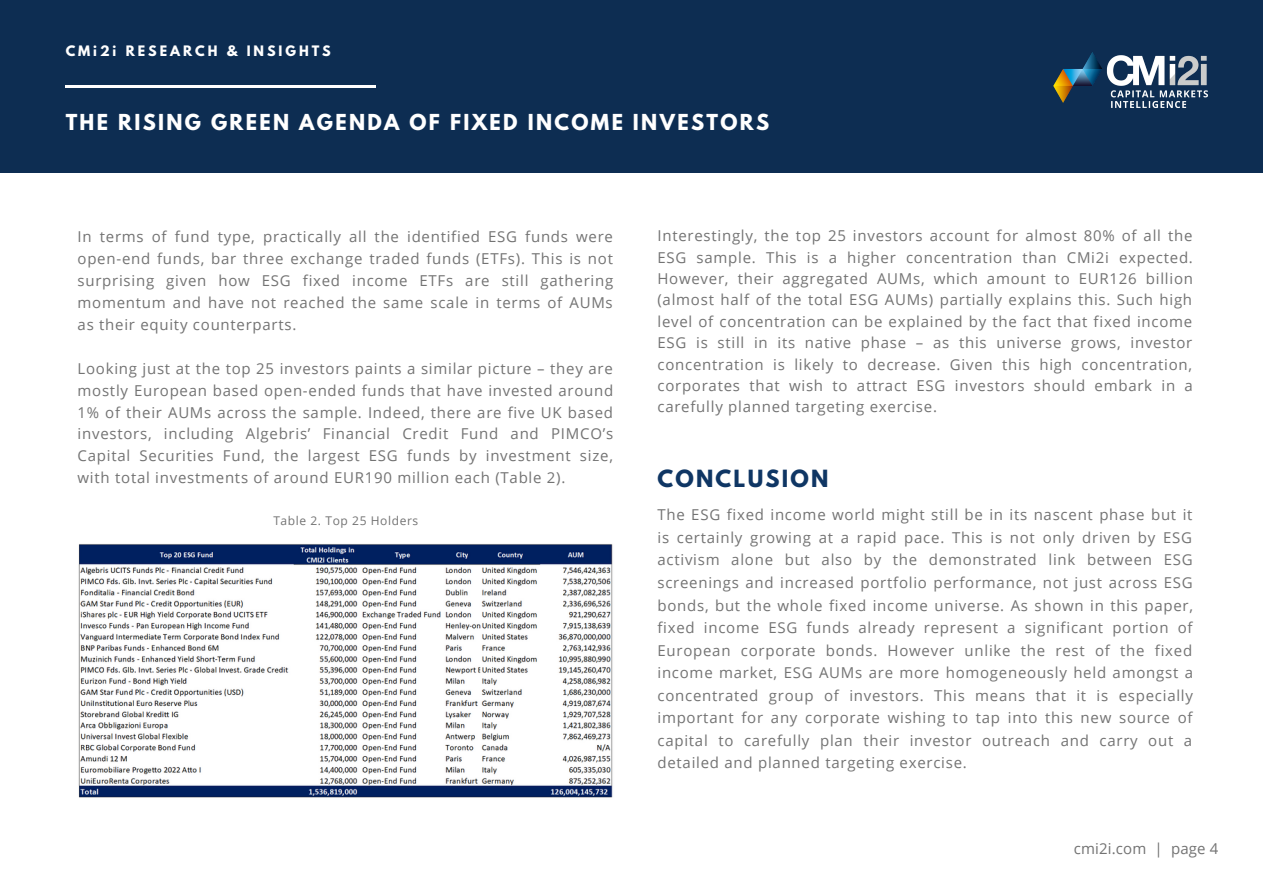
<style>
.page{position:relative;width:1263px;height:894px;background:#fff}
.page>*{position:absolute;margin:0;border:0;box-sizing:border-box;transform-origin:0 0}
.t1{font:700 21px "League Spartan";letter-spacing:.105em;color:#0f3664}
.t2{font:700 19.5px "League Spartan";letter-spacing:.12em;color:#fff}
.t3{font:15px/22.5px "Open Sans";letter-spacing:.05em;color:#737373;text-align:justify}
.t4{font:15px "Open Sans";letter-spacing:.01em;color:#737373}
.t5{font:700 12.75px "League Spartan";letter-spacing:.23em;color:#fff}
.t6{font:12px "Open Sans";letter-spacing:.05em;color:#737373}
</style>
<div class="page">
<div style="left:0;top:0;width:1263px;height:172px;background:#0d2d52"></div>
<hr style="left:66px;top:85px;width:310px;height:2px;background:#fff">
<img style="left:78px;top:544px;width:535px;height:254px">
<img style="left:1053px;top:52px;width:155px;height:56px">
<p class="t5" style="left:66px;top:45px;width:267px">CMi2i RESEARCH &amp; INSIGHTS</p>
<p class="t2" style="left:66px;top:113px;width:705px">THE RISING GREEN AGENDA OF FIXED INCOME INVESTORS</p>
<p class="t3" style="left:78px;top:225px;width:537px;line-height:21.9px">In terms of fund type, practically all the identified ESG funds were open-end funds, bar three exchange traded funds (ETFs). This is not surprising given how ESG fixed income ETFs are still gathering momentum and have not reached the same scale in terms of AUMs as their equity counterparts.</p>
<p class="t3" style="left:78px;top:357px;width:537px;line-height:21.9px">Looking just at the top 25 investors paints a similar picture – they are mostly European based open-ended funds that have invested around 1% of their AUMs across the sample. Indeed, there are five UK based investors, including Algebris’ Financial Credit Fund and PIMCO’s Capital Securities Fund, the largest ESG funds by investment size, with total investments of around EUR190 million each (Table 2).</p>
<p class="t6" style="left:273px;top:512px;width:146px">Table 2. Top 25 Holders</p>
<p class="t3" style="left:657px;top:225px;width:537px;line-height:21.3px">Interestingly, the top 25 investors account for almost 80% of all the ESG sample. This is a higher concentration than CMi2i expected.<br>However, their aggregated AUMs, which amount to EUR126 billion (almost half of the total ESG AUMs) partially explains this. Such high level of concentration can be explained by the fact that fixed income ESG is still in its native phase – as this universe grows, investor concentration is likely to decrease. Given this high concentration, corporates that wish to attract ESG investors should embark in a carefully planned targeting exercise.</p>
<p class="t1" style="left:657px;top:468px;width:172px">CONCLUSION</p>
<p class="t3" style="left:657px;top:503px;width:537px">The ESG fixed income world might still be in its nascent phase but it is certainly growing at a rapid pace. This is not only driven by ESG activism alone but also by the demonstrated link between ESG screenings and increased portfolio performance, not just across ESG bonds, but the whole fixed income universe. As shown in this paper, fixed income ESG funds already represent a significant portion of European corporate bonds. However unlike the rest of the fixed income market, ESG AUMs are more homogeneously held amongst a concentrated group of investors. This means that it is especially important for any corporate wishing to tap into this new source of capital to carefully plan their investor outreach and carry out a detailed and planned targeting exercise.</p>
<p class="t4" style="left:1074px;top:837px;width:146px">cmi2i.com | page 4</p>
</div>
